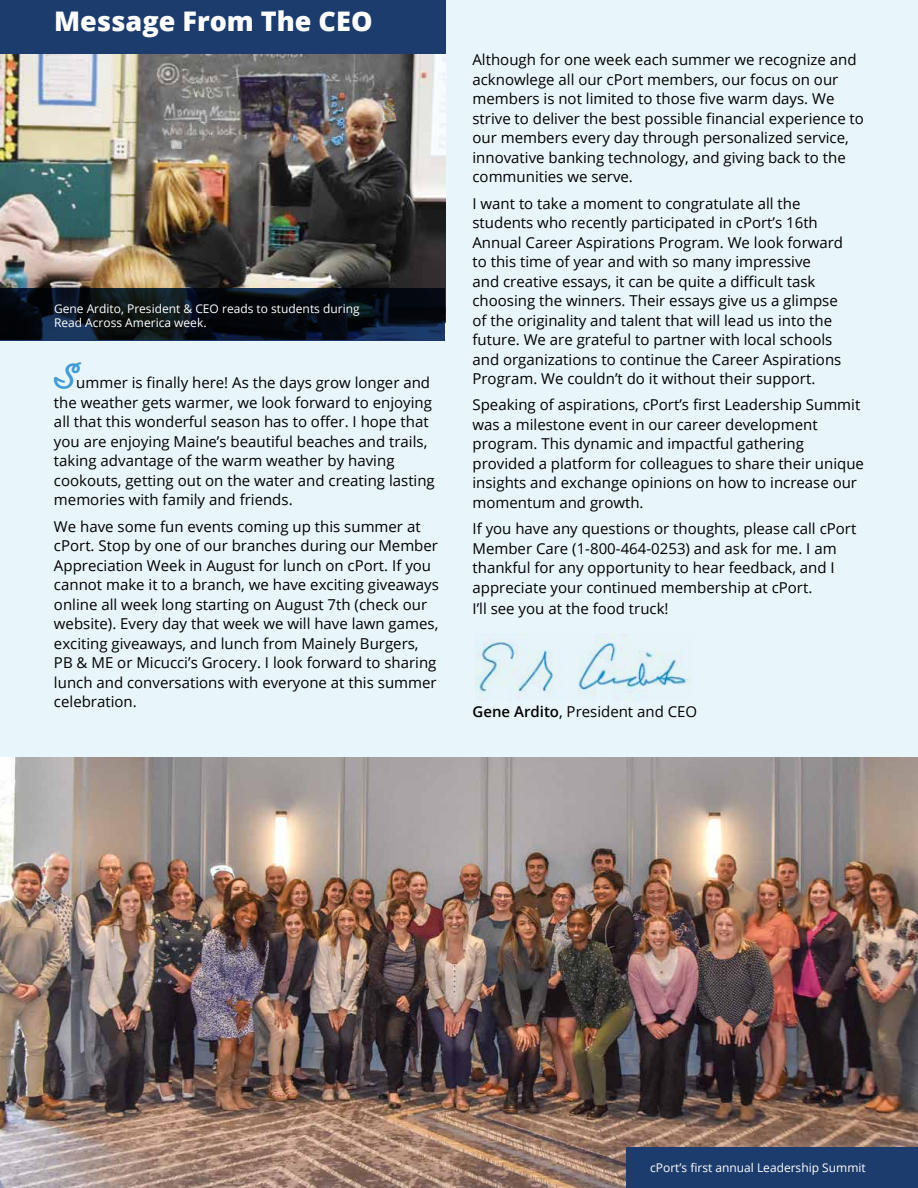
<style>
.page{position:relative;width:918px;height:1188px;background:#fff}
.page>*{position:absolute;margin:0;border:0;box-sizing:border-box;transform-origin:0 0}
.t1{font:800 27px "Open Sans";color:#fff}
.t2{font:15px/19.5px "Open Sans";color:#000}
.t3{font:12px/14.4px "Open Sans";color:#fff}
.s1{font-family:"Fairwater Script";font-weight:700;font-size:31.5px;color:#439bd6}
.s2{font-weight:600}
</style>
<div class="page">
<div style="left:0;top:0;width:918px;height:761px;background:#e8f5fa"></div>
<img style="left:0;top:757px;width:918px;height:431px">
<img style="left:0;top:54px;width:446px;height:234px">
<img style="left:475px;top:633px;width:216px;height:68px">
<div style="left:626px;top:1148px;width:292px;height:40px;background:#1c3c6e"></div>
<svg style="left:0;top:288px;width:446px;height:52px;background:#09121c"></svg>
<div style="left:0;top:0;width:446px;height:54px;background:#1c3c6e"></div>
<h1 class="t1" style="left:54px;top:1px;width:320px">Message From The CEO</h1>
<p class="t3" style="left:54px;top:301px;width:307px">Gene Ardito, President &amp; CEO reads to students during<br>Read Across America week.</p>
<p class="t2" style="left:54px;top:373px;width:382px"><span class="s1">S</span>ummer is finally here! As the days grow longer and the weather gets warmer, we look forward to enjoying all that this wonderful season has to offer. I hope that you are enjoying Maine’s beautiful beaches and trails, taking advantage of the warm weather by having cookouts, getting out on the water and creating lasting memories with family and friends.</p>
<p class="t2" style="left:54px;top:516px;width:386px">We have some fun events coming up this summer at cPort. Stop by one of our branches during our Member Appreciation Week in August for lunch on cPort. If you cannot make it to a branch, we have exciting giveaways online all week long starting on August 7th (check our website). Every day that week we will have lawn games, exciting giveaways, and lunch from Mainely Burgers, PB &amp; ME or Micucci’s Grocery. I look forward to sharing lunch and conversations with everyone at this summer celebration.</p>
<p class="t2" style="left:472px;top:50px;width:393px">Although for one week each summer we recognize and acknowlege all our cPort members, our focus on our members is not limited to those five warm days. We strive to deliver the best possible financial experience to our members every day through personalized service, innovative banking technology, and giving back to the communities we serve.</p>
<p class="t2" style="left:472px;top:193px;width:372px">I want to take a moment to congratulate all the students who recently participated in cPort’s 16th Annual Career Aspirations Program. We look forward to this time of year and with so many impressive<br>and creative essays, it can be quite a difficult task choosing the winners. Their essays give us a glimpse of the originality and talent that will lead us into the future. We are grateful to partner with local schools and organizations to continue the Career Aspirations Program. We couldn’t do it without their support.</p>
<p class="t2" style="left:472px;top:395px;width:393px">Speaking of aspirations, cPort’s first Leadership Summit was a milestone event in our career development program. This dynamic and impactful gathering provided a platform for colleagues to share their unique insights and exchange opinions on how to increase our momentum and growth.</p>
<p class="t2" style="left:472px;top:519px;width:385px">If you have any questions or thoughts, please call cPort Member Care (1-800-464-0253) and ask for me. I am thankful for any opportunity to hear feedback, and I appreciate your continued membership at cPort.</p>
<p class="t2" style="left:472px;top:598px;width:198px">I’ll see you at the food truck!</p>
<p class="t2" style="left:472px;top:702px;width:226px"><span class="s2">Gene Ardito</span>, President and CEO</p>
<p class="t3" style="left:650px;top:1160px;width:217px">cPort’s first annual Leadership Summit</p>
</div>
